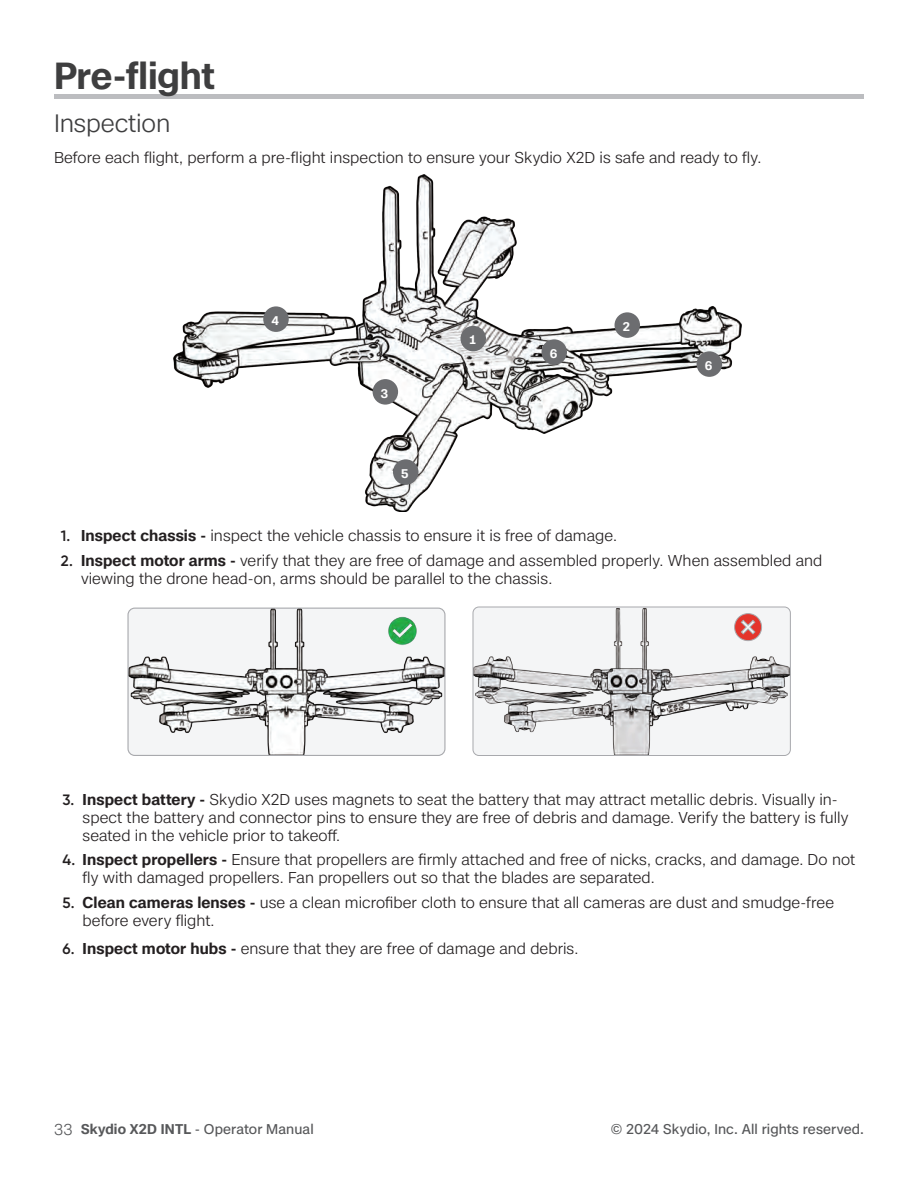
<style>
.page{position:relative;width:918px;height:1188px;background:#fff}
.page>*{position:absolute;margin:0;border:0;box-sizing:border-box;transform-origin:0 0}
.Heading_1{font:600 36px "Case";letter-spacing:-.005em;color:#3e3e3f}
.Heading_2{font:300 24px "Case";letter-spacing:-.005em;color:#3e3e3f}
.Body_copy_2{font:300 15px/18px "Case";letter-spacing:.005em;color:#231f20}
.t1{font:13.5px "Case";letter-spacing:.005em;color:#57585a}
.t2{font:600 12px "Case";color:#fff}
.s1{font-family:"Gilroy";font-weight:600}
.s2{font-weight:600}
.s3{font-weight:300;font-size:15px}
</style>
<div class="page">
<div style="left:54px;top:94px;width:810px;height:5px;background:#bcbdc0"></div>
<img style="left:174px;top:175px;width:567px;height:337px">
<div style="left:393px;top:459px;width:25px;height:26px;background:#6c6d70;border-radius:50%"></div>
<div style="left:697px;top:351px;width:25px;height:26px;background:#6c6d70;border-radius:50%"></div>
<div style="left:542px;top:339px;width:25px;height:26px;background:#6c6d70;border-radius:50%"></div>
<div style="left:263px;top:306px;width:26px;height:26px;background:#6c6d70;border-radius:50%"></div>
<div style="left:615px;top:312px;width:25px;height:26px;background:#6c6d70;border-radius:50%"></div>
<div style="left:373px;top:379px;width:25px;height:26px;background:#6c6d70;border-radius:50%"></div>
<div style="left:460px;top:326px;width:26px;height:25px;background:#6c6d70;border-radius:50%"></div>
<img style="left:128px;top:608px;width:317px;height:146px">
<div style="left:127px;top:608px;width:319px;height:148px;border:1px solid #a8a9ad;border-radius:7px"></div>
<img style="left:473px;top:607px;width:316px;height:148px">
<div style="left:473px;top:607px;width:318px;height:149px;border:1px solid #a8a9ad;border-radius:6px"></div>
<svg style="left:734px;top:613px;width:28px;height:28px"></svg>
<img style="left:386px;top:614px;width:32px;height:34px">
<p class="Heading_1" style="left:54px;top:49px;width:162px">Pre-flight</p>
<p class="Heading_2" style="left:54px;top:105px;width:118px">Inspection</p>
<p class="Body_copy_2" style="left:54px;top:148px;width:709px">Before each flight, perform a pre-flight inspection to ensure your Skydio X2D is safe and ready to fly.</p>
<p class="t2" style="left:271px;top:311px;width:9px">4</p>
<p class="t2" style="left:381px;top:384px;width:9px">3</p>
<p class="t2" style="left:401px;top:464px;width:9px">5</p>
<p class="t2" style="left:469px;top:331px;width:8px">1</p>
<p class="t2" style="left:550px;top:344px;width:9px">6</p>
<p class="t2" style="left:623px;top:317px;width:9px">2</p>
<p class="t2" style="left:705px;top:356px;width:9px">6</p>
<p class="Body_copy_2" style="left:61px;top:526px;width:558px"><span class="s1">1.</span> <span class="s2">Inspect chassis -</span> inspect the vehicle chassis to ensure it is free of damage.</p>
<p class="Body_copy_2" style="left:81px;top:551px;width:743px;text-indent:-20px"><span class="s1">2.</span> <span class="s2">Inspect motor arms -</span> verify that they are free of damage and assembled properly. When assembled and viewing the drone head-on, arms should be parallel to the chassis.</p>
<p class="Body_copy_2" style="left:83px;top:790px;width:767px;text-indent:-20px"><span class="s1">3.</span> <span class="s2">Inspect battery -</span> Skydio X2D uses magnets to seat the battery that may attract metallic debris. Visually in&shy;spect the battery and connector pins to ensure they are free of debris and damage. Verify the battery is fully seated in the vehicle prior to takeoff.</p>
<p class="Body_copy_2" style="left:83px;top:851px;width:774px;text-indent:-20px"><span class="s1">4.</span> <span class="s2">Inspect propellers -</span> Ensure that propellers are firmly attached and free of nicks, cracks, and damage. Do not fly with damaged propellers. Fan propellers out so that the blades are separated.</p>
<p class="Body_copy_2" style="left:83px;top:893px;width:753px;text-indent:-20px"><span class="s1">5.</span> <span class="s2">Clean cameras lenses -</span> use a clean microfiber cloth to ensure that all cameras are dust and smudge-free before every flight.</p>
<p class="Body_copy_2" style="left:62px;top:939px;width:518px"><span class="s1">6.</span> <span class="s2">Inspect motor hubs -</span> ensure that they are free of damage and debris.</p>
<p class="t1" style="left:54px;top:1119px;width:261px"><span class="s3">33</span> <span class="s2">Skydio X2D INTL</span> - Operator Manual</p>
<p class="t1" style="left:611px;top:1119px;width:255px">© 2024 Skydio, Inc. All rights reserved.</p>
</div>
